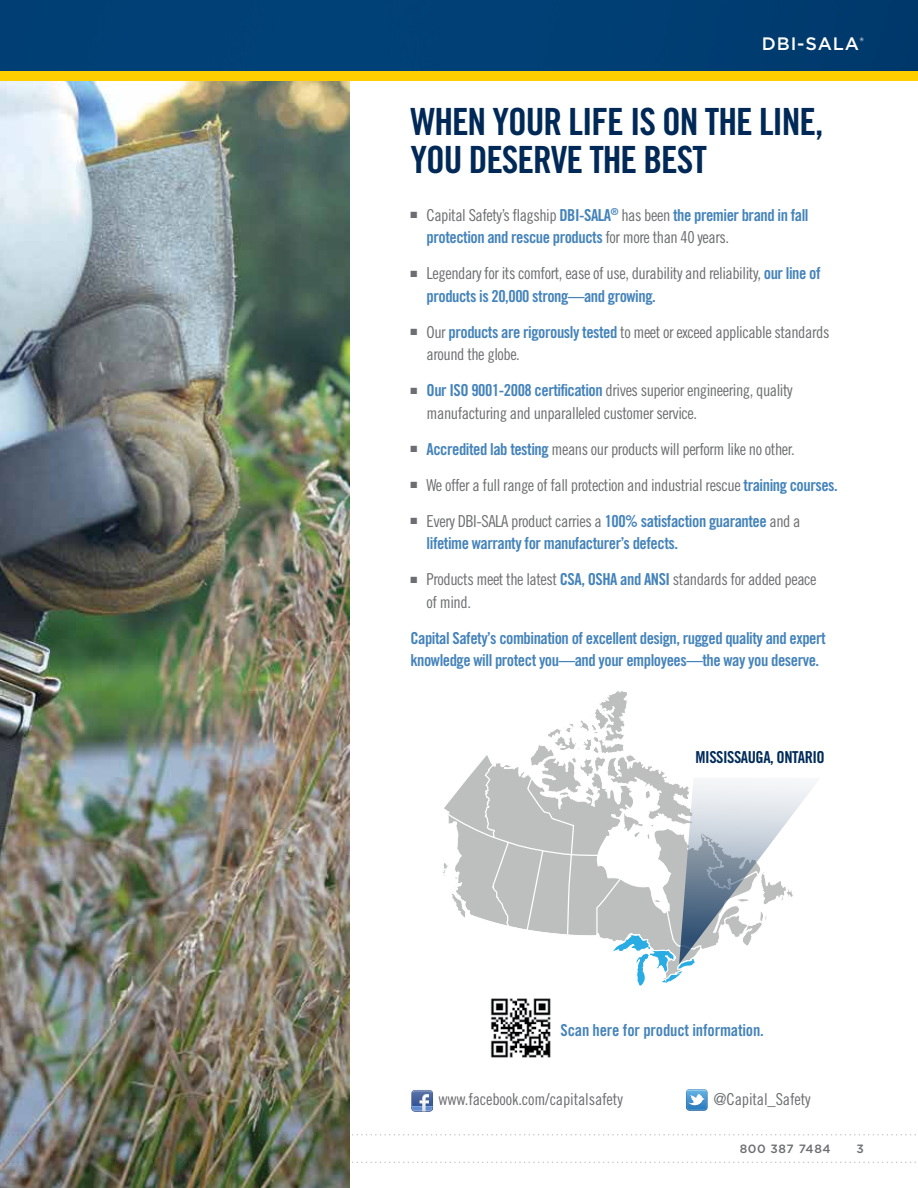
<style>
.page{position:relative;width:918px;height:1188px;background:#fff}
.page>*{position:absolute;margin:0;border:0;box-sizing:border-box;transform-origin:0 0}
.t1{font:37.5px/37.5px "Trade Gothic LT Std Bd Cn 20";letter-spacing:-.03em;color:#002957}
.t2{font:500 18px "Gotham";letter-spacing:.05em;color:#fff}
.t3{font:16.5px/22.5px "Trade Gothic LT Std Cn 18";letter-spacing:-.03em;color:#6d6e71}
.t4{font:16.5px/22.5px "Trade Gothic LT Std Bd Cn 20";letter-spacing:-.03em;color:#4483ba}
.t5{font:16.5px "Trade Gothic LT Std Cn 18";letter-spacing:-.01em;color:#6d6e71}
.t6{font:16.5px "Trade Gothic LT Std Bd Cn 20";letter-spacing:-.01em;color:#4483ba}
.t7{font:16.5px "Trade Gothic LT Std Bd Cn 20";letter-spacing:-.03em;color:#002b5a}
.t8{font:500 12px "Gotham";letter-spacing:.05em;color:#6d6e71}
.s1{font-family:"Trade Gothic LT Std Bd Cn 20";color:#4483ba}
.s2{font-family:"Trade Gothic LT Std Cn 18";color:#6d6e71}
</style>
<div class="page">
<img style="left:0;top:81px;width:350px;height:1107px">
<div style="left:0;top:24px;width:918px;height:57px;background:#ffce00"></div>
<div style="left:0;top:0;width:918px;height:71px;background:#003f74"></div>
<svg style="left:0;top:1134px;width:916px;height:2px"></svg>
<svg style="left:0;top:1162px;width:916px;height:1px"></svg>
<img style="left:490px;top:998px;width:61px;height:60px">
<svg style="left:411px;top:1090px;width:22px;height:22px"></svg>
<svg style="left:686px;top:1089px;width:22px;height:22px"></svg>
<svg style="left:443px;top:691px;width:373px;height:295px"></svg>
<p class="t2" style="left:762px;top:32px;width:104px">DBI-SALA<sup>®</sup></p>
<h1 class="t1" style="left:410px;top:103px;width:415px">WHEN YOUR LIFE IS ON THE LINE,<br>YOU DESERVE THE BEST</h1>
<p class="t3" style="left:410px;top:203px;width:400px">■ Capital Safety’s flagship <span class="s1">DBI-SALA</span><sup>®</sup> has been <span class="s1">the premier brand in fall</span></p>
<p class="t4" style="left:427px;top:226px;width:304px">protection and rescue products <span class="s2">for more than 40 years.</span></p>
<p class="t3" style="left:410px;top:262px;width:412px">■ Legendary for its comfort, ease of use, durability and reliability, <span class="s1">our line of</span></p>
<p class="t4" style="left:427px;top:284px;width:231px">products is 20,000 strong—and growing.</p>
<p class="t3" style="left:427px;top:320px;width:404px;text-indent:-16px">■ Our <span class="s1">products are rigorously tested</span> to meet or exceed applicable standards around the globe.</p>
<p class="t3" style="left:427px;top:379px;width:368px;text-indent:-16px">■ <span class="s1">Our ISO 9001-2008 certification</span> drives superior engineering, quality manufacturing and unparalleled customer service.</p>
<p class="t3" style="left:410px;top:437px;width:386px">■ <span class="s1">Accredited lab testing</span> means our products will perform like no other.</p>
<p class="t3" style="left:410px;top:473px;width:429px">■ We offer a full range of fall protection and industrial rescue <span class="s1">training courses.</span></p>
<p class="t3" style="left:410px;top:509px;width:392px">■ Every DBI-SALA product carries a <span class="s1">100% satisfaction guarantee</span> and a</p>
<p class="t4" style="left:427px;top:532px;width:253px">lifetime warranty for manufacturer’s defects.</p>
<p class="t3" style="left:427px;top:568px;width:392px;text-indent:-16px">■ Products meet the latest <span class="s1">CSA, OSHA and ANSI</span> standards for added peace of mind.</p>
<p class="t4" style="left:410px;top:626px;width:417px">Capital Safety’s combination of excellent design, rugged quality and expert knowledge will protect you—and your employees—the way you deserve.</p>
<p class="t7" style="left:696px;top:748px;width:131px">MISSISSAUGA, ONTARIO</p>
<p class="t6" style="left:561px;top:1020px;width:205px">Scan here for product information.</p>
<p class="t5" style="left:438px;top:1090px;width:186px">www.facebook.com/capitalsafety</p>
<p class="t5" style="left:714px;top:1090px;width:99px">@Capital_Safety</p>
<p class="t8" style="left:740px;top:1141px;width:93px">800 387 7484</p>
<p class="t8" style="left:857px;top:1141px;width:9px">3</p>
</div>
